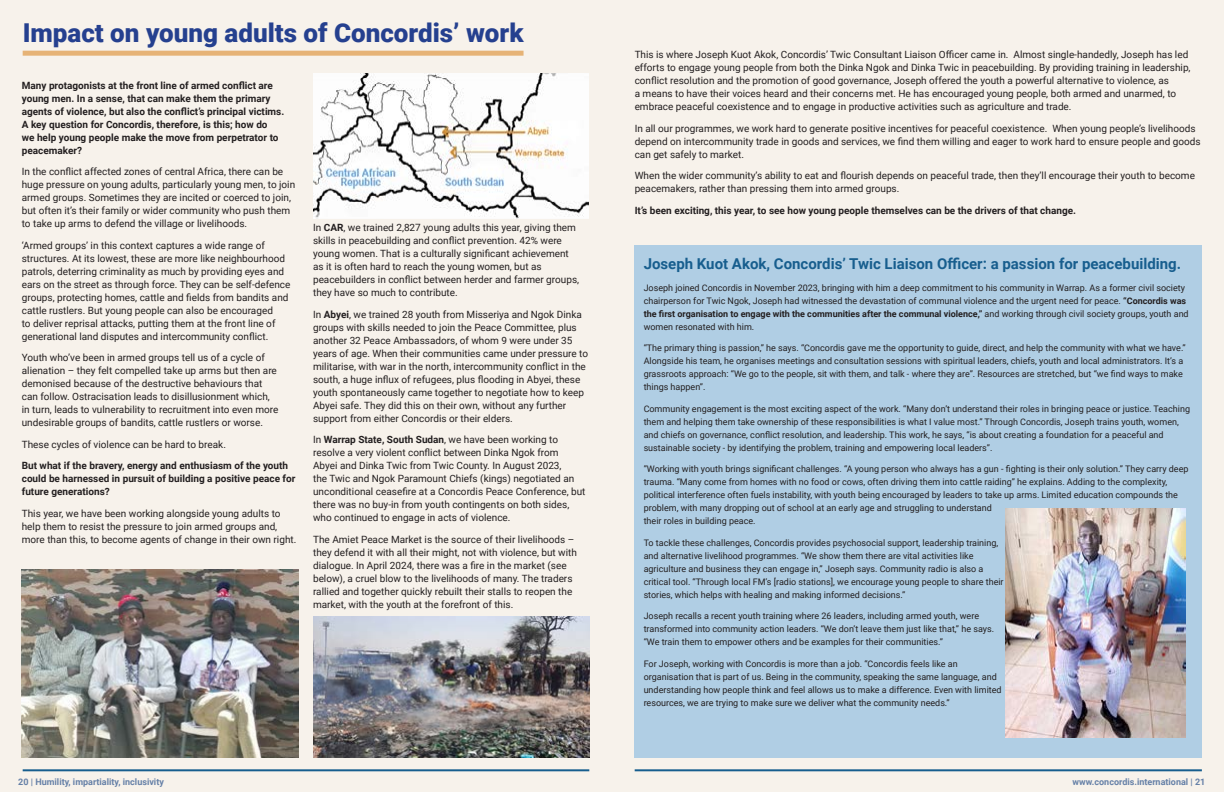
<style>
.page{position:relative;width:1224px;height:792px;background:#f7f2eb}
.page>*{position:absolute;margin:0;border:0;box-sizing:border-box;transform-origin:0 0}
.t1{font:900 26px "Roboto";color:#25408f}
.t2{font:700 15px "Roboto";color:#175e8e}
.t3{font:10px/13px "Roboto";color:#231f20}
.t4{font:700 10px/13px "Roboto";color:#231f20}
.t5{font:9px/13px "Roboto";color:#231f20}
.t6{font:700 9px "Roboto";color:#6580a7}
.s1{font-weight:700}
</style>
<div class="page">
<hr style="left:23px;top:769px;width:566px;height:2px;background:#175e8e">
<hr style="left:635px;top:769px;width:567px;height:2px;background:#175e8e">
<div style="left:23px;top:51px;width:501px;height:5px;background:#e6b376"></div>
<img style="left:22px;top:570px;width:276px;height:188px">
<div style="left:635px;top:245px;width:567px;height:513px;background:#b0cee4"></div>
<img style="left:314px;top:74px;width:275px;height:144px">
<img style="left:313px;top:616px;width:276px;height:142px">
<img style="left:1005px;top:509px;width:180px;height:228px">
<h1 class="t1" style="left:23px;top:15px;width:502px">Impact on young adults of Concordis’ work</h1>
<p class="t4" style="left:22px;top:78px;width:264px">Many protagonists at the front line of armed conflict are young men. In a sense, that can make them the primary agents of violence, but also the conflict’s principal victims.<br>A key question for Concordis, therefore, is this; how do<br>we help young people make the move from perpetrator to peacemaker?</p>
<p class="t3" style="left:22px;top:165px;width:275px">In the conflict affected zones of central Africa, there can be huge pressure on young adults, particularly young men, to join armed groups. Sometimes they are incited or coerced to join, but often it’s their family or wider community who push them to take up arms to defend the village or livelihoods.</p>
<p class="t3" style="left:22px;top:238px;width:270px">‘Armed groups’ in this context captures a wide range of structures. At its lowest, these are more like neighbourhood patrols, deterring criminality as much by providing eyes and ears on the street as through force. They can be self-defence groups, protecting homes, cattle and fields from bandits and cattle rustlers. But young people can also be encouraged<br>to deliver reprisal attacks, putting them at the front line of generational land disputes and intercommunity conflict.</p>
<p class="t3" style="left:22px;top:351px;width:258px">Youth who’ve been in armed groups tell us of a cycle of alienation – they felt compelled take up arms but then are demonised because of the destructive behaviours that can follow. Ostracisation leads to disillusionment which, in turn, leads to vulnerability to recruitment into even more undesirable groups of bandits, cattle rustlers or worse.</p>
<p class="t3" style="left:22px;top:437px;width:206px">These cycles of violence can be hard to break.</p>
<p class="t4" style="left:22px;top:459px;width:275px">But what if the bravery, energy and enthusiasm of the youth could be harnessed in pursuit of building a positive peace for future generations?</p>
<p class="t3" style="left:22px;top:506px;width:276px">This year, we have been working alongside young adults to help them to resist the pressure to join armed groups and, more than this, to become agents of change in their own right.</p>
<p class="t3" style="left:313px;top:221px;width:268px">In <span class="s1">CAR</span>, we trained 2,827 young adults this year, giving them skills in peacebuilding and conflict prevention. 42% were young women. That is a culturally significant achievement as it is often hard to reach the young women, but as peacebuilders in conflict between herder and farmer groups, they have so much to contribute.</p>
<p class="t3" style="left:313px;top:308px;width:277px">In <span class="s1">Abyei</span>, we trained 28 youth from Misseriya and Ngok Dinka groups with skills needed to join the Peace Committee, plus another 32 Peace Ambassadors, of whom 9 were under 35 years of age. When their communities came under pressure to militarise, with war in the north, intercommunity conflict in the south, a huge influx of refugees, plus flooding in Abyei, these youth spontaneously came together to negotiate how to keep Abyei safe. They did this on their own, without any further support from either Concordis or their elders.</p>
<p class="t3" style="left:313px;top:433px;width:274px">In <span class="s1">Warrap State, South Sudan</span>, we have been working to resolve a very violent conflict between Dinka Ngok from Abyei and Dinka Twic from Twic County. In August 2023,<br>the Twic and Ngok Paramount Chiefs (kings) negotiated an unconditional ceasefire at a Concordis Peace Conference, but there was no buy-in from youth contingents on both sides, who continued to engage in acts of violence.</p>
<p class="t3" style="left:313px;top:533px;width:265px">The Amiet Peace Market is the source of their livelihoods – they defend it with all their might, not with violence, but with dialogue. In April 2024, there was a fire in the market (see below), a cruel blow to the livelihoods of many. The traders rallied and together quickly rebuilt their stalls to reopen the market, with the youth at the forefront of this.</p>
<p class="t3" style="left:635px;top:48px;width:557px">This is where Joseph Kuot Akok, Concordis’ Twic Consultant Liaison Officer came in. Almost single-handedly, Joseph has led efforts to engage young people from both the Dinka Ngok and Dinka Twic in peacebuilding. By providing training in leadership, conflict resolution and the promotion of good governance, Joseph offered the youth a powerful alternative to violence, as<br>a means to have their voices heard and their concerns met. He has encouraged young people, both armed and unarmed, to embrace peaceful coexistence and to engage in productive activities such as agriculture and trade.</p>
<p class="t3" style="left:635px;top:121px;width:568px">In all our programmes, we work hard to generate positive incentives for peaceful coexistence. When young people’s livelihoods depend on intercommunity trade in goods and services, we find them willing and eager to work hard to ensure people and goods can get safely to market.</p>
<p class="t3" style="left:635px;top:169px;width:562px">When the wider community’s ability to eat and flourish depends on peaceful trade, then they’ll encourage their youth to become peacemakers, rather than pressing them into armed groups.</p>
<p class="t4" style="left:635px;top:203px;width:443px">It’s been exciting, this year, to see how young people themselves can be the drivers of that change.</p>
<h2 class="t2" style="left:644px;top:253px;width:539px">Joseph Kuot Akok, Concordis’ Twic Liaison Officer: a passion for peacebuilding.</h2>
<p class="t5" style="left:644px;top:281px;width:547px">Joseph joined Concordis in November 2023, bringing with him a deep commitment to his community in Warrap. As a former civil society chairperson for Twic Ngok, Joseph had witnessed the devastation of communal violence and the urgent need for peace. <span class="s1">“Concordis was the first organisation to engage with the communities after the communal violence,”</span> and working through civil society groups, youth and women resonated with him.</p>
<p class="t5" style="left:644px;top:341px;width:544px">“The primary thing is passion,” he says. “Concordis gave me the opportunity to guide, direct, and help the community with what we have.” Alongside his team, he organises meetings and consultation sessions with spiritual leaders, chiefs, youth and local administrators. It’s a grassroots approach: “We go to the people, sit with them, and talk - where they are”. Resources are stretched, but “we find ways to make things happen”.</p>
<p class="t5" style="left:644px;top:402px;width:548px">Community engagement is the most exciting aspect of the work. “Many don’t understand their roles in bringing peace or justice. Teaching them and helping them take ownership of these responsibilities is what I value most.” Through Concordis, Joseph trains youth, women, and chiefs on governance, conflict resolution, and leadership. This work, he says, “is about creating a foundation for a peaceful and sustainable society - by identifying the problem, training and empowering local leaders”.</p>
<p class="t5" style="left:644px;top:462px;width:546px">”Working with youth brings significant challenges. “A young person who always has a gun - fighting is their only solution.” They carry deep trauma. “Many come from homes with no food or cows, often driving them into cattle raiding” he explains. Adding to the complexity, political interference often fuels instability, with youth being encouraged by leaders to take up arms. Limited education compounds the problem, with many dropping out of school at an early age and struggling to understand<br>their roles in building peace.</p>
<p class="t5" style="left:644px;top:536px;width:361px">To tackle these challenges, Concordis provides psychosocial support, leadership training, and alternative livelihood programmes. “We show them there are vital activities like agriculture and business they can engage in,” Joseph says. Community radio is also a critical tool. “Through local FM’s [radio stations], we encourage young people to share their stories, which helps with healing and making informed decisions.”</p>
<p class="t5" style="left:644px;top:609px;width:352px">Joseph recalls a recent youth training where 26 leaders, including armed youth, were transformed into community action leaders. “We don’t leave them just like that,” he says. “We train them to empower others and be examples for their communities.”</p>
<p class="t5" style="left:644px;top:657px;width:359px">For Joseph, working with Concordis is more than a job. “Concordis feels like an organisation that is part of us. Being in the community, speaking the same language, and understanding how people think and feel allows us to make a difference. Even with limited resources, we are trying to make sure we deliver what the community needs.”</p>
<p class="t6" style="left:18px;top:776px;width:147px">20 | Humility, impartiality, inclusivity</p>
<p class="t6" style="left:1073px;top:776px;width:134px">www.concordis.international | 21</p>
</div>
